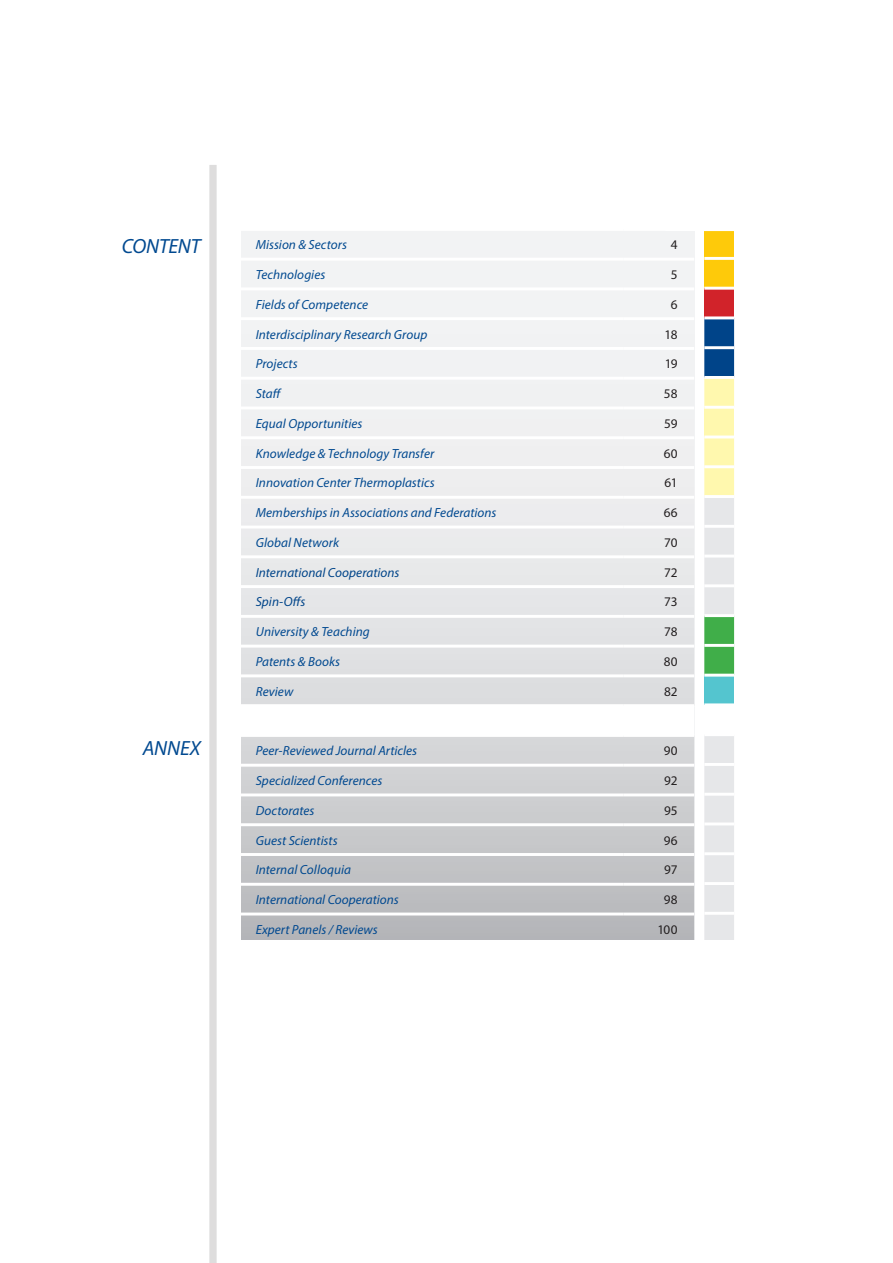
<style>
.page{position:relative;width:893px;height:1263px;background:#fff}
.page>*{position:absolute;margin:0;border:0;box-sizing:border-box;transform-origin:0 0}
.t1{font:italic 20.55px "Myriad Pro";letter-spacing:-.005em;color:#014990}
.t2{font:italic 13.2px "Myriad Pro";letter-spacing:.005em;color:#014990}
.t3{font:13.2px "Myriad Pro";letter-spacing:-.01em;color:#231f20}
.t4{font:italic 13.2px "Myriad Pro";letter-spacing:.005em;color:#004489}
</style>
<div class="page">
<div style="left:704px;top:229px;width:30px;height:29px;background:#feca0a"></div>
<div style="left:704px;top:258px;width:30px;height:30px;background:#feca0a"></div>
<div style="left:704px;top:288px;width:30px;height:30px;background:#d1232a"></div>
<svg style="left:704px;top:319px;width:30px;height:621px;background:#c6d6c6"></svg>
<div style="left:704px;top:675px;width:30px;height:30px;background:#54c5cf"></div>
<hr style="left:704px;top:287px;width:30px;height:3px;background:#fff">
<hr style="left:704px;top:316px;width:30px;height:3px;background:#fff">
<hr style="left:704px;top:346px;width:30px;height:3px;background:#fff">
<hr style="left:704px;top:376px;width:30px;height:3px;background:#fff">
<hr style="left:704px;top:406px;width:30px;height:3px;background:#fff">
<hr style="left:704px;top:435px;width:30px;height:3px;background:#fff">
<hr style="left:704px;top:465px;width:30px;height:3px;background:#fff">
<hr style="left:704px;top:495px;width:30px;height:3px;background:#fff">
<hr style="left:704px;top:525px;width:30px;height:3px;background:#fff">
<hr style="left:704px;top:555px;width:30px;height:2px;background:#fff">
<hr style="left:704px;top:584px;width:30px;height:3px;background:#fff">
<hr style="left:704px;top:614px;width:30px;height:3px;background:#fff">
<hr style="left:704px;top:644px;width:30px;height:3px;background:#fff">
<hr style="left:704px;top:674px;width:30px;height:3px;background:#fff">
<hr style="left:704px;top:703px;width:30px;height:3px;background:#fff">
<hr style="left:704px;top:733px;width:30px;height:3px;background:#fff">
<hr style="left:704px;top:763px;width:30px;height:3px;background:#fff">
<hr style="left:704px;top:793px;width:30px;height:3px;background:#fff">
<hr style="left:704px;top:822px;width:30px;height:3px;background:#fff">
<hr style="left:704px;top:852px;width:30px;height:3px;background:#fff">
<hr style="left:704px;top:882px;width:30px;height:3px;background:#fff">
<hr style="left:704px;top:912px;width:30px;height:3px;background:#fff">
<hr style="left:704px;top:257px;width:30px;height:3px;background:#fff">
<svg style="left:241px;top:231px;width:453px;height:709px"></svg>
<svg style="left:241px;top:707px;width:453px;height:27px"></svg>
<hr style="left:233px;top:258px;width:390px;height:3px;background:#fff">
<hr style="left:623px;top:258px;width:71px;height:3px;background:#fff">
<hr style="left:233px;top:287px;width:390px;height:3px;background:#fff">
<hr style="left:623px;top:287px;width:71px;height:3px;background:#fff">
<hr style="left:233px;top:317px;width:390px;height:3px;background:#fff">
<hr style="left:623px;top:317px;width:71px;height:3px;background:#fff">
<hr style="left:233px;top:347px;width:390px;height:3px;background:#fff">
<hr style="left:623px;top:347px;width:71px;height:3px;background:#fff">
<hr style="left:233px;top:377px;width:390px;height:3px;background:#fff">
<hr style="left:623px;top:377px;width:71px;height:3px;background:#fff">
<hr style="left:233px;top:406px;width:390px;height:3px;background:#fff">
<hr style="left:623px;top:406px;width:71px;height:3px;background:#fff">
<hr style="left:233px;top:436px;width:390px;height:3px;background:#fff">
<hr style="left:623px;top:436px;width:71px;height:3px;background:#fff">
<hr style="left:233px;top:466px;width:390px;height:3px;background:#fff">
<hr style="left:623px;top:466px;width:71px;height:3px;background:#fff">
<hr style="left:233px;top:496px;width:390px;height:3px;background:#fff">
<hr style="left:623px;top:496px;width:71px;height:3px;background:#fff">
<hr style="left:233px;top:526px;width:390px;height:2px;background:#fff">
<hr style="left:623px;top:526px;width:71px;height:2px;background:#fff">
<hr style="left:233px;top:555px;width:390px;height:3px;background:#fff">
<hr style="left:623px;top:555px;width:71px;height:3px;background:#fff">
<hr style="left:233px;top:585px;width:390px;height:3px;background:#fff">
<hr style="left:623px;top:585px;width:71px;height:3px;background:#fff">
<hr style="left:233px;top:615px;width:390px;height:3px;background:#fff">
<hr style="left:623px;top:615px;width:71px;height:3px;background:#fff">
<hr style="left:233px;top:645px;width:390px;height:3px;background:#fff">
<hr style="left:623px;top:645px;width:71px;height:3px;background:#fff">
<hr style="left:233px;top:674px;width:390px;height:3px;background:#fff">
<hr style="left:623px;top:674px;width:71px;height:3px;background:#fff">
<hr style="left:233px;top:704px;width:390px;height:3px;background:#fff">
<hr style="left:623px;top:704px;width:71px;height:3px;background:#fff">
<hr style="left:233px;top:734px;width:390px;height:3px;background:#fff">
<hr style="left:623px;top:734px;width:71px;height:3px;background:#fff">
<hr style="left:233px;top:764px;width:390px;height:3px;background:#fff">
<hr style="left:623px;top:764px;width:71px;height:3px;background:#fff">
<hr style="left:233px;top:793px;width:390px;height:3px;background:#fff">
<hr style="left:623px;top:793px;width:71px;height:3px;background:#fff">
<hr style="left:233px;top:823px;width:390px;height:3px;background:#fff">
<hr style="left:623px;top:823px;width:71px;height:3px;background:#fff">
<hr style="left:233px;top:853px;width:390px;height:3px;background:#fff">
<hr style="left:623px;top:853px;width:71px;height:3px;background:#fff">
<hr style="left:233px;top:883px;width:390px;height:3px;background:#fff">
<hr style="left:623px;top:883px;width:71px;height:3px;background:#fff">
<hr style="left:233px;top:912px;width:390px;height:3px;background:#fff">
<hr style="left:623px;top:912px;width:71px;height:3px;background:#fff">
<div style="left:209px;top:165px;width:8px;height:1098px;background:#dedddd"></div>
<hr style="left:665px;top:228px;width:78px;height:3px;background:#fff">
<h1 class="t1" style="left:122px;top:233px;width:80px">CONTENT</h1>
<p class="t2" style="left:256px;top:237px;width:93px">Mission &amp; Sectors</p>
<p class="t3" style="left:671px;top:237px;width:8px">4</p>
<p class="t2" style="left:256px;top:266px;width:71px">Technologies</p>
<p class="t3" style="left:671px;top:266px;width:8px">5</p>
<p class="t2" style="left:256px;top:296px;width:114px">Fields of Competence</p>
<p class="t3" style="left:671px;top:296px;width:8px">6</p>
<p class="t2" style="left:256px;top:326px;width:173px">Interdisciplinary Research Group</p>
<p class="t3" style="left:664px;top:326px;width:14px">18</p>
<p class="t2" style="left:256px;top:356px;width:43px">Projects</p>
<p class="t3" style="left:665px;top:356px;width:14px">19</p>
<p class="t2" style="left:256px;top:385px;width:27px">Staff</p>
<p class="t3" style="left:664px;top:385px;width:15px">58</p>
<p class="t2" style="left:256px;top:415px;width:108px">Equal Opportunities</p>
<p class="t3" style="left:664px;top:415px;width:15px">59</p>
<p class="t2" style="left:256px;top:445px;width:180px">Knowledge &amp; Technology Transfer</p>
<p class="t3" style="left:664px;top:445px;width:15px">60</p>
<p class="t2" style="left:256px;top:475px;width:180px">Innovation Center Thermoplastics</p>
<p class="t3" style="left:665px;top:475px;width:14px">61</p>
<p class="t2" style="left:256px;top:505px;width:242px">Memberships in Associations and Federations</p>
<p class="t3" style="left:664px;top:505px;width:15px">66</p>
<p class="t2" style="left:256px;top:534px;width:85px">Global Network</p>
<p class="t3" style="left:664px;top:534px;width:15px">70</p>
<p class="t4" style="left:256px;top:564px;width:145px">International Cooperations</p>
<p class="t3" style="left:664px;top:564px;width:15px">72</p>
<p class="t4" style="left:256px;top:594px;width:51px">Spin-Offs</p>
<p class="t3" style="left:664px;top:594px;width:15px">73</p>
<p class="t2" style="left:256px;top:624px;width:115px">University &amp; Teaching</p>
<p class="t3" style="left:664px;top:624px;width:15px">78</p>
<p class="t2" style="left:256px;top:653px;width:86px">Patents &amp; Books</p>
<p class="t3" style="left:664px;top:653px;width:15px">80</p>
<p class="t2" style="left:256px;top:683px;width:39px">Review</p>
<p class="t3" style="left:664px;top:683px;width:15px">82</p>
<h1 class="t1" style="left:143px;top:736px;width:59px">ANNEX</h1>
<p class="t2" style="left:256px;top:743px;width:163px">Peer-Reviewed Journal Articles</p>
<p class="t3" style="left:664px;top:743px;width:15px">90</p>
<p class="t2" style="left:256px;top:772px;width:128px">Specialized Conferences</p>
<p class="t3" style="left:664px;top:772px;width:15px">92</p>
<p class="t2" style="left:256px;top:802px;width:60px">Doctorates</p>
<p class="t3" style="left:664px;top:802px;width:15px">95</p>
<p class="t2" style="left:256px;top:832px;width:83px">Guest Scientists</p>
<p class="t3" style="left:664px;top:832px;width:15px">96</p>
<p class="t2" style="left:256px;top:862px;width:97px">Internal Colloquia</p>
<p class="t3" style="left:664px;top:862px;width:15px">97</p>
<p class="t2" style="left:256px;top:891px;width:144px">International Cooperations</p>
<p class="t3" style="left:664px;top:892px;width:15px">98</p>
<p class="t2" style="left:256px;top:921px;width:123px">Expert Panels / Reviews</p>
<p class="t3" style="left:657px;top:921px;width:22px">100</p>
</div>
